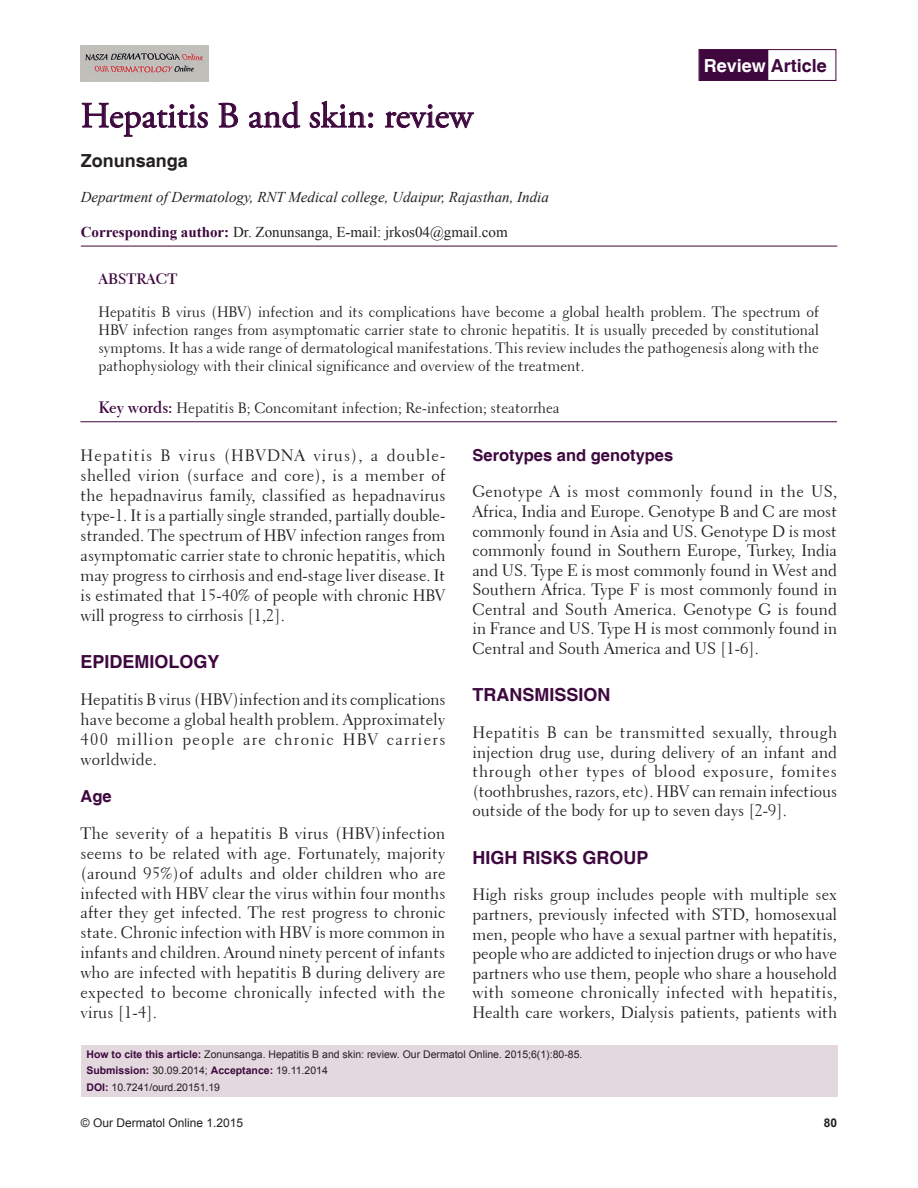
<style>
.page{position:relative;width:918px;height:1188px;background:#fff}
.page>*{position:absolute;margin:0;border:0;box-sizing:border-box;transform-origin:0 0}
.AT{font:36px "Adobe Garamond Pro";color:#3e083e}
.AH{font:700 18px "Helvetica";color:#3e083e}
.AU{font:700 18px "Helvetica";color:#231f20}
.TX{font:16.5px/20px "Transitional 521 BT Roman A";color:#231f20;text-align:justify}
.t1{font:700 16.5px "Helvetica";color:#3e083e}
.ABS{font:15px/18px "Transitional 521 BT Roman A";color:#231f20;text-align:justify}
.AFF{font:italic 15px "Times New Roman";color:#231f20}
.KWD{font:15px "Transitional 521 BT Roman A";color:#231f20}
.ADD{font:15px "Times New Roman";color:#231f20}
.ABSH{font:15px "Transitional 521 BT Bold A";color:#3e083e}
.t2{font:12px "Arial";color:#231f20}
.t3{font:700 12px "Arial";color:#231f20}
.HIS{font:10.5px "Arial";color:#231f20}
.HIS-2{font:700 10.5px "Arial";color:#3e083e}
.s1{color:#fff}
.s2{font-weight:700;color:#3e083e}
.s3{font-family:"Transitional 521 BT Bold A";font-size:16.5px;color:#3e083e}
.s4{font-weight:400;color:#231f20}
</style>
<div class="page">
<img style="left:81px;top:46px;width:127px;height:36px">
<hr style="left:81px;top:246px;width:756px;height:1px;background:#49053d">
<svg style="left:81px;top:102px;width:127px;height:35px"></svg>
<svg style="left:218px;top:102px;width:20px;height:26px"></svg>
<svg style="left:249px;top:101px;width:52px;height:28px"></svg>
<svg style="left:309px;top:101px;width:64px;height:27px"></svg>
<svg style="left:385px;top:104px;width:89px;height:24px"></svg>
<hr style="left:80px;top:421px;width:757px;height:1px;background:#3e083e">
<div style="left:81px;top:1045px;width:756px;height:51px;background:#e2d8de"></div>
<div style="left:699px;top:49px;width:69px;height:32px;background:#3e083e"></div>
<div style="left:699px;top:49px;width:137px;height:32px;border:1px solid #49053d"></div>
<p class="AH" style="left:704px;top:54px;width:125px"><span class="s1">Review</span> Article</p>
<p class="AT" style="left:81px;top:94px;width:394px">Hepatitis B and skin: review</p>
<p class="AU" style="left:81px;top:149px;width:109px">Zonunsanga</p>
<p class="AFF" style="left:81px;top:186px;width:470px">Department of Dermatology, RNT Medical college, Udaipur, Rajasthan, India</p>
<p class="ADD" style="left:81px;top:221px;width:428px"><span class="s2">Corresponding author:</span> Dr. Zonunsanga, E-mail: jrkos04@gmail.com</p>
<p class="ABSH" style="left:98px;top:270px;width:80px">ABSTRACT</p>
<p class="ABS" style="left:98px;top:303px;width:722px">Hepatitis B virus (HBV) infection and its complications have become a global health problem. The spectrum of HBV infection ranges from asymptomatic carrier state to chronic hepatitis. It is usually preceded by constitutional symptoms. It has a wide range of dermatological manifestations. This review includes the pathogenesis along with the pathophysiology with their clinical significance and overview of the treatment.</p>
<p class="KWD" style="left:98px;top:399px;width:463px"><span class="s3">Key words:</span> Hepatitis B; Concomitant infection; Re-infection; steatorrhea</p>
<p class="TX" style="left:81px;top:446px;width:366px">Hepatitis B virus (HBVDNA virus), a double&shy;shelled virion (surface and core), is a member of the hepadnavirus family, classified as hepadnavirus type-1. It is a partially single stranded, partially double&shy;stranded. The spectrum of HBV infection ranges from asymptomatic carrier state to chronic hepatitis, which may progress to cirrhosis and end-stage liver disease. It is estimated that 15-40% of people with chronic HBV will progress to cirrhosis [1,2].</p>
<h1 class="AH" style="left:81px;top:651px;width:141px">EPIDEMIOLOGY</h1>
<p class="TX" style="left:81px;top:690px;width:367px">Hepatitis B virus (HBV)infection and its complications have become a global health problem. Approximately 400 million people are chronic HBV carriers worldwide.</p>
<h2 class="t1" style="left:81px;top:786px;width:33px">Age</h2>
<p class="TX" style="left:81px;top:823px;width:366px">The severity of a hepatitis B virus (HBV)infection seems to be related with age. Fortunately, majority (around 95%)of adults and older children who are infected with HBV clear the virus within four months after they get infected. The rest progress to chronic state. Chronic infection with HBV is more common in infants and children. Around ninety percent of infants who are infected with hepatitis B during delivery are expected to become chronically infected with the virus [1-4].</p>
<h2 class="t1" style="left:472px;top:445px;width:202px">Serotypes and genotypes</h2>
<p class="TX" style="left:472px;top:482px;width:366px;line-height:19.5px">Genotype A is most commonly found in the US, Africa, India and Europe. Genotype B and C are most commonly found in Asia and US. Genotype D is most commonly found in Southern Europe, Turkey, India and US. Type E is most commonly found in West and Southern Africa. Type F is most commonly found in Central and South America. Genotype G is found in France and US. Type H is most commonly found in Central and South America and US [1-6].</p>
<h1 class="AH" style="left:472px;top:684px;width:140px">TRANSMISSION</h1>
<p class="TX" style="left:472px;top:723px;width:366px;line-height:19.5px">Hepatitis B can be transmitted sexually, through injection drug use, during delivery of an infant and through other types of blood exposure, fomites (toothbrushes, razors, etc). HBV can remain infectious outside of the body for up to seven days [2-9].</p>
<h1 class="AH" style="left:472px;top:846px;width:178px">HIGH RISKS GROUP</h1>
<p class="TX" style="left:472px;top:885px;width:366px;line-height:19.5px">High risks group includes people with multiple sex partners, previously infected with STD, homosexual men, people who have a sexual partner with hepatitis, people who are addicted to injection drugs or who have partners who use them, people who share a household with someone chronically infected with hepatitis, Health care workers, Dialysis patients, patients with</p>
<p class="HIS" style="left:86px;top:1047px;width:498px"><span class="s2">How to cite this article:</span> Zonunsanga. Hepatitis B and skin: review. Our Dermatol Online. 2015;6(1):80-85.</p>
<p class="HIS-2" style="left:86px;top:1063px;width:243px">Submission: <span class="s4">30.09.2014;</span> Acceptance: <span class="s4">19.11.2014</span></p>
<p class="HIS" style="left:86px;top:1080px;width:135px"><span class="s2">DOI:</span> 10.7241/ourd.20151.19</p>
<p class="t2" style="left:81px;top:1115px;width:164px">© Our Dermatol Online 1.2015</p>
<p class="t3" style="left:824px;top:1114px;width:15px">80</p>
</div>
